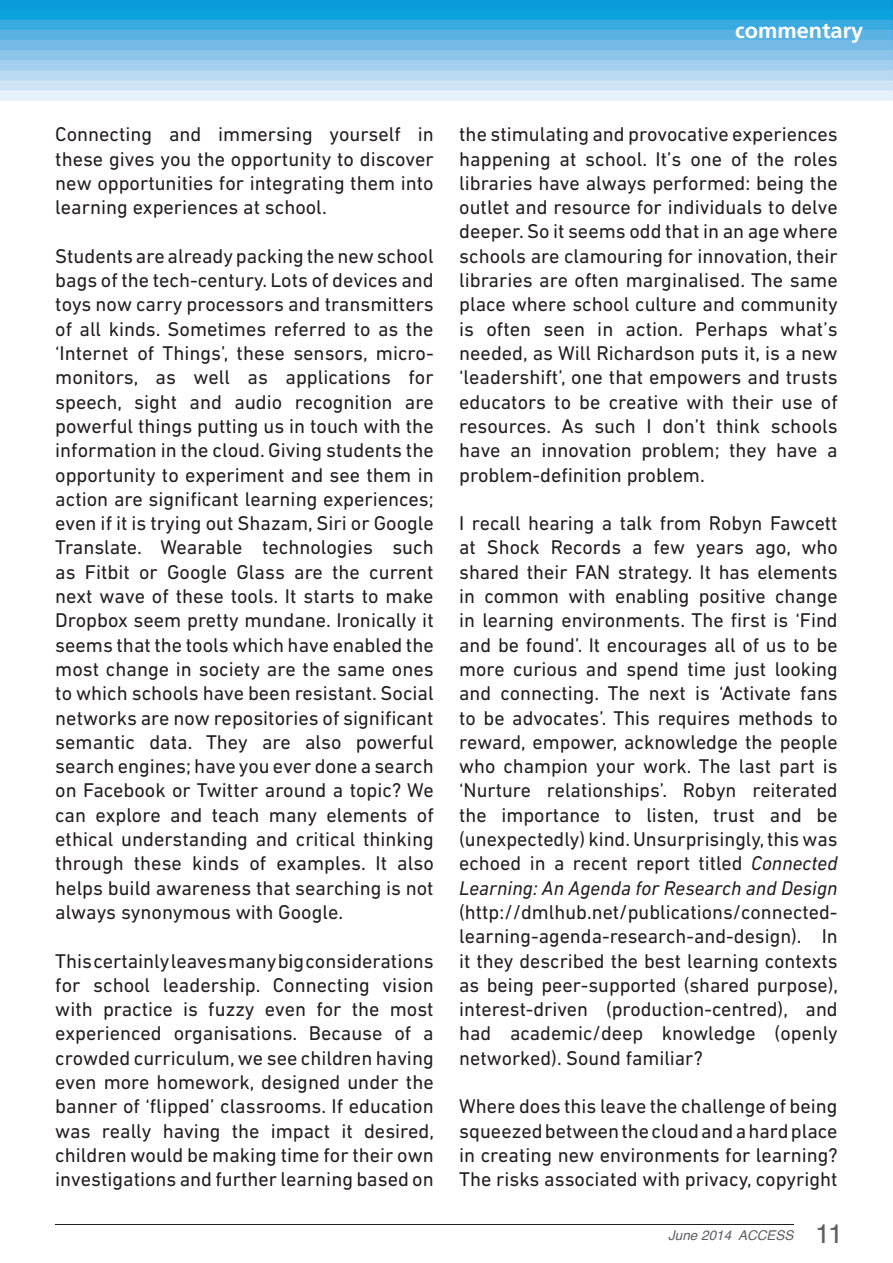
<style>
.page{position:relative;width:893px;height:1263px;background:#fff}
.page>*{position:absolute;margin:0;border:0;box-sizing:border-box;transform-origin:0 0}
.t1{font:700 21.75px "Frutiger";color:#fff}
.t2{font:20.25px/24.3px "DIN Next LT Pro";color:#231f20;text-align:justify}
.t3{font:italic 13.5px "Helvetica";color:#5f5f62}
.s1{font-style:italic}
.s2{font-style:normal;font-size:27px}
</style>
<div class="page">
<hr style="left:55px;top:1224px;width:738px;height:1px;background:#231f20">
<img style="left:0;top:0;width:893px;height:101px">
<p class="t1" style="left:735px;top:18px;width:130px">commentary</p>
<p class="t2" style="left:55px;top:122px;width:380px">Connecting and immersing yourself in these gives you the opportunity to discover new opportunities for integrating them into learning experiences at school.</p>
<p class="t2" style="left:55px;top:243px;width:380px">Students are already packing the new school bags of the tech-century. Lots of devices and toys now carry processors and transmitters of all kinds. Sometimes referred to as the ‘Internet of Things’, these sensors, micro&shy;monitors, as well as applications for speech, sight and audio recognition are powerful things putting us in touch with the information in the cloud. Giving students the opportunity to experiment and see them in action are significant learning experiences; even if it is trying out Shazam, Siri or Google Translate. Wearable technologies such as Fitbit or Google Glass are the current next wave of these tools. It starts to make Dropbox seem pretty mundane. Ironically it seems that the tools which have enabled the most change in society are the same ones to which schools have been resistant. Social networks are now repositories of significant semantic data. They are also powerful search engines; have you ever done a search on Facebook or Twitter around a topic? We can explore and teach many elements of ethical understanding and critical thinking through these kinds of examples. It also helps build awareness that searching is not always synonymous with Google.</p>
<p class="t2" style="left:55px;top:948px;width:380px">This certainly leaves many big considerations for school leadership. Connecting vision with practice is fuzzy even for the most experienced organisations. Because of a crowded curriculum, we see children having even more homework, designed under the banner of ‘flipped’ classrooms. If education was really having the impact it desired, children would be making time for their own investigations and further learning based on</p>
<p class="t2" style="left:459px;top:122px;width:380px">the stimulating and provocative experiences happening at school. It’s one of the roles libraries have always performed: being the outlet and resource for individuals to delve deeper. So it seems odd that in an age where schools are clamouring for innovation, their libraries are often marginalised. The same place where school culture and community is often seen in action. Perhaps what’s needed, as Will Richardson puts it, is a new ‘leadershift’, one that empowers and trusts educators to be creative with their use of resources. As such I don’t think schools have an innovation problem; they have a problem-definition problem.</p>
<p class="t2" style="left:459px;top:511px;width:380px">I recall hearing a talk from Robyn Fawcett at Shock Records a few years ago, who shared their FAN strategy. It has elements in common with enabling positive change in learning environments. The first is ‘Find and be found’. It encourages all of us to be more curious and spend time just looking and connecting. The next is ‘Activate fans to be advocates’. This requires methods to reward, empower, acknowledge the people who champion your work. The last part is ‘Nurture relationships’. Robyn reiterated the importance to listen, trust and be (unexpectedly) kind. Unsurprisingly, this was echoed in a recent report titled <span class="s1">Connected Learning: An Agenda for Research and Design</span></p>
<p class="t2" style="left:459px;top:900px;width:380px">(http://dmlhub.net/publications/connected&shy;learning-agenda-research-and-design). In it they described the best learning contexts as being peer-supported (shared purpose), interest-driven (production-centred), and had academic/deep knowledge (openly networked). Sound familiar?</p>
<p class="t2" style="left:459px;top:1094px;width:380px">Where does this leave the challenge of being squeezed between the cloud and a hard place in creating new environments for learning?<br>The risks associated with privacy, copyright</p>
<p class="t3" style="left:668px;top:1225px;width:177px">June 2014 ACCESS <span class="s2">11</span></p>
</div>
